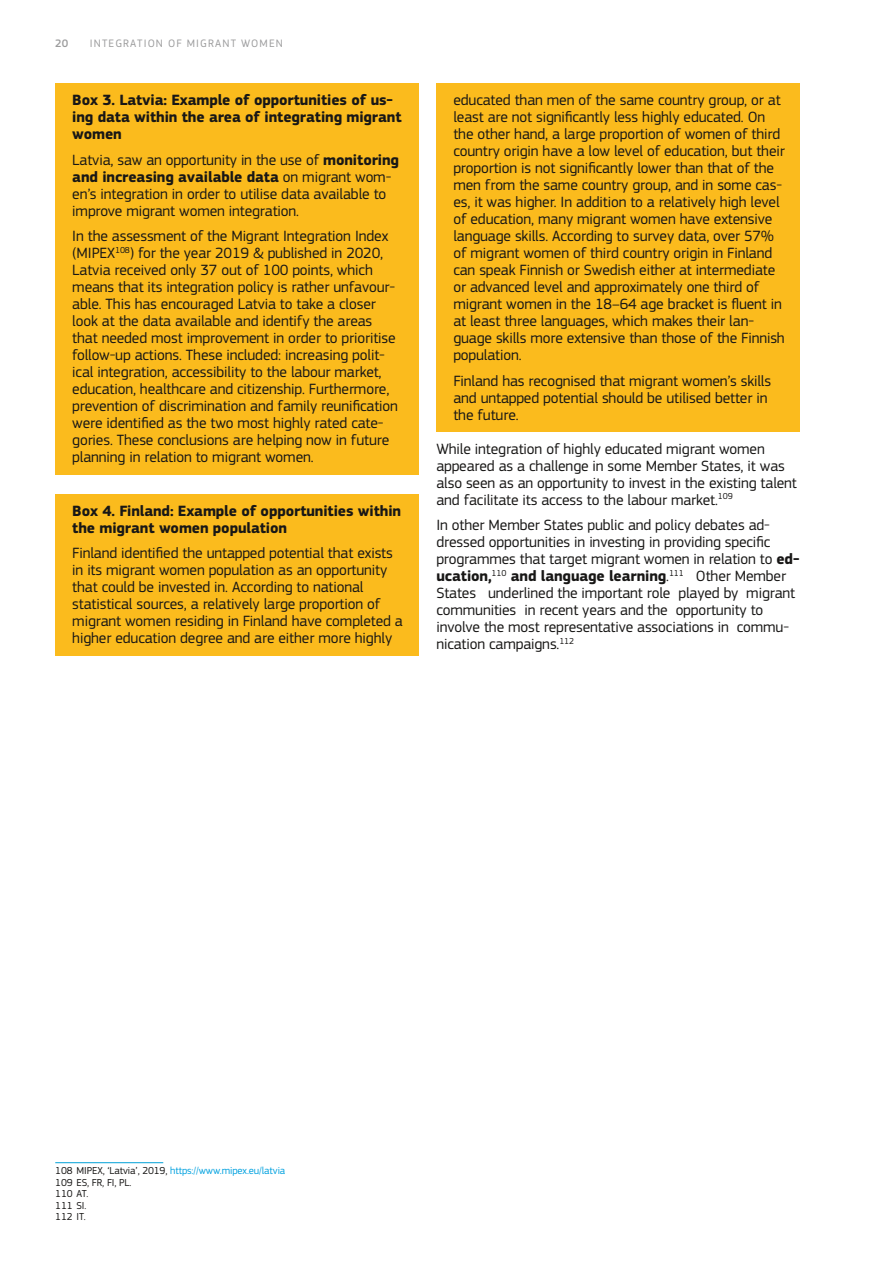
<style>
.page{position:relative;width:893px;height:1263px;background:#fff}
.page>*{position:absolute;margin:0;border:0;box-sizing:border-box;transform-origin:0 0}
.text_yellow-box{font:15.45px/17px "EC Square Sans Pro";letter-spacing:-.01em;color:#181716}
.text_main{font:15.45px/17px "EC Square Sans Pro";letter-spacing:-.01em;color:#181716}
.text_yellow-box-2{font:700 15.45px/17px "EC Square Sans Pro";letter-spacing:-.01em;color:#181716}
.t1{font:11.25px "EC Square Sans Pro";letter-spacing:.1em;color:#9c9c9d}
.t2{font:500 11.25px "EC Square Sans Pro";color:#9c9c9d}
.footnote___source{font:10.5px "EC Square Sans Pro";letter-spacing:-.01em;color:#00a1df}
.footnote___source-2{font:10.5px "EC Square Sans Pro";letter-spacing:-.01em;color:#181716}
.s1{font-weight:700}
.s2{color:#181716}
</style>
<div class="page">
<div style="left:55px;top:83px;width:363px;height:68px;background:#fbbb1d"></div>
<div style="left:55px;top:142px;width:363px;height:86px;background:#fbbb1d"></div>
<div style="left:55px;top:219px;width:363px;height:255px;background:#fbbb1d"></div>
<div style="left:55px;top:494px;width:363px;height:51px;background:#fbbb1d"></div>
<div style="left:55px;top:536px;width:363px;height:120px;background:#fbbb1d"></div>
<hr style="left:55px;top:1162px;width:108px;height:1px;background:#00a1d7">
<div style="left:436px;top:83px;width:363px;height:289px;background:#fbbb1d"></div>
<div style="left:436px;top:363px;width:363px;height:69px;background:#fbbb1d"></div>
<p class="t2" style="left:55px;top:37px;width:15px">20</p>
<p class="t1" style="left:90px;top:37px;width:195px">INTEGRATION OF MIGRANT WOMEN</p>
<p class="text_yellow-box-2" style="left:72px;top:92px;width:331px">Box 3. Latvia: Example of opportunities of us&shy;ing data within the area of integrating migrant women</p>
<p class="text_yellow-box" style="left:72px;top:151px;width:328px">Latvia, saw an opportunity in the use of <span class="s1">monitoring and increasing available data</span> on migrant wom&shy;en’s integration in order to utilise data available to improve migrant women integration.</p>
<p class="text_yellow-box" style="left:72px;top:228px;width:327px">In the assessment of the Migrant Integration Index (MIPEX<sup>108</sup>) for the year 2019 &amp; published in 2020, Latvia received only 37 out of 100 points, which means that its integration policy is rather unfavour&shy;able. This has encouraged Latvia to take a closer look at the data available and identify the areas that needed most improvement in order to prioritise follow-up actions. These included: increasing polit&shy;ical integration, accessibility to the labour market, education, healthcare and citizenship. Furthermore, prevention of discrimination and family reunification were identified as the two most highly rated cate&shy;gories. These conclusions are helping now in future planning in relation to migrant women.</p>
<p class="text_yellow-box-2" style="left:72px;top:503px;width:330px">Box 4. Finland: Example of opportunities within the migrant women population</p>
<p class="text_yellow-box" style="left:72px;top:545px;width:332px">Finland identified the untapped potential that exists in its migrant women population as an opportunity that could be invested in. According to national statistical sources, a relatively large proportion of migrant women residing in Finland have completed a higher education degree and are either more highly</p>
<p class="text_yellow-box" style="left:453px;top:92px;width:333px">educated than men of the same country group, or at least are not significantly less highly educated. On the other hand, a large proportion of women of third country origin have a low level of education, but their proportion is not significantly lower than that of the men from the same country group, and in some cas&shy;es, it was higher. In addition to a relatively high level of education, many migrant women have extensive language skills. According to survey data, over 57% of migrant women of third country origin in Finland can speak Finnish or Swedish either at intermediate or advanced level and approximately one third of migrant women in the 18–64 age bracket is fluent in at least three languages, which makes their lan&shy;guage skills more extensive than those of the Finnish population.</p>
<p class="text_yellow-box" style="left:453px;top:372px;width:319px">Finland has recognised that migrant women’s skills and untapped potential should be utilised better in the future.</p>
<p class="text_main" style="left:436px;top:440px;width:362px">While integration of highly educated migrant women appeared as a challenge in some Member States, it was also seen as an opportunity to invest in the existing talent and facilitate its access to the labour market.<sup>109</sup></p>
<p class="text_main" style="left:436px;top:517px;width:365px">In other Member States public and policy debates ad&shy;dressed opportunities in investing in providing specific programmes that target migrant women in relation to <span class="s1">ed&shy;ucation,</span><sup>110</sup> <span class="s1">and language learning</span>.<sup>111</sup> Other Member States underlined the important role played by migrant communities in recent years and the opportunity to involve the most representative associations in commu&shy;nication campaigns.<sup>112</sup></p>
<p class="footnote___source" style="left:55px;top:1165px;width:232px"><span class="s2">108 MIPEX, ‘Latvia’, 2019,</span> https://www.mipex.eu/latvia</p>
<p class="footnote___source-2" style="left:55px;top:1176px;width:78px">109 ES, FR, FI, PL.</p>
<p class="footnote___source-2" style="left:55px;top:1188px;width:35px">110 AT.</p>
<p class="footnote___source-2" style="left:55px;top:1199px;width:33px">111 SI.</p>
<p class="footnote___source-2" style="left:55px;top:1211px;width:32px">112 IT.</p>
</div>
